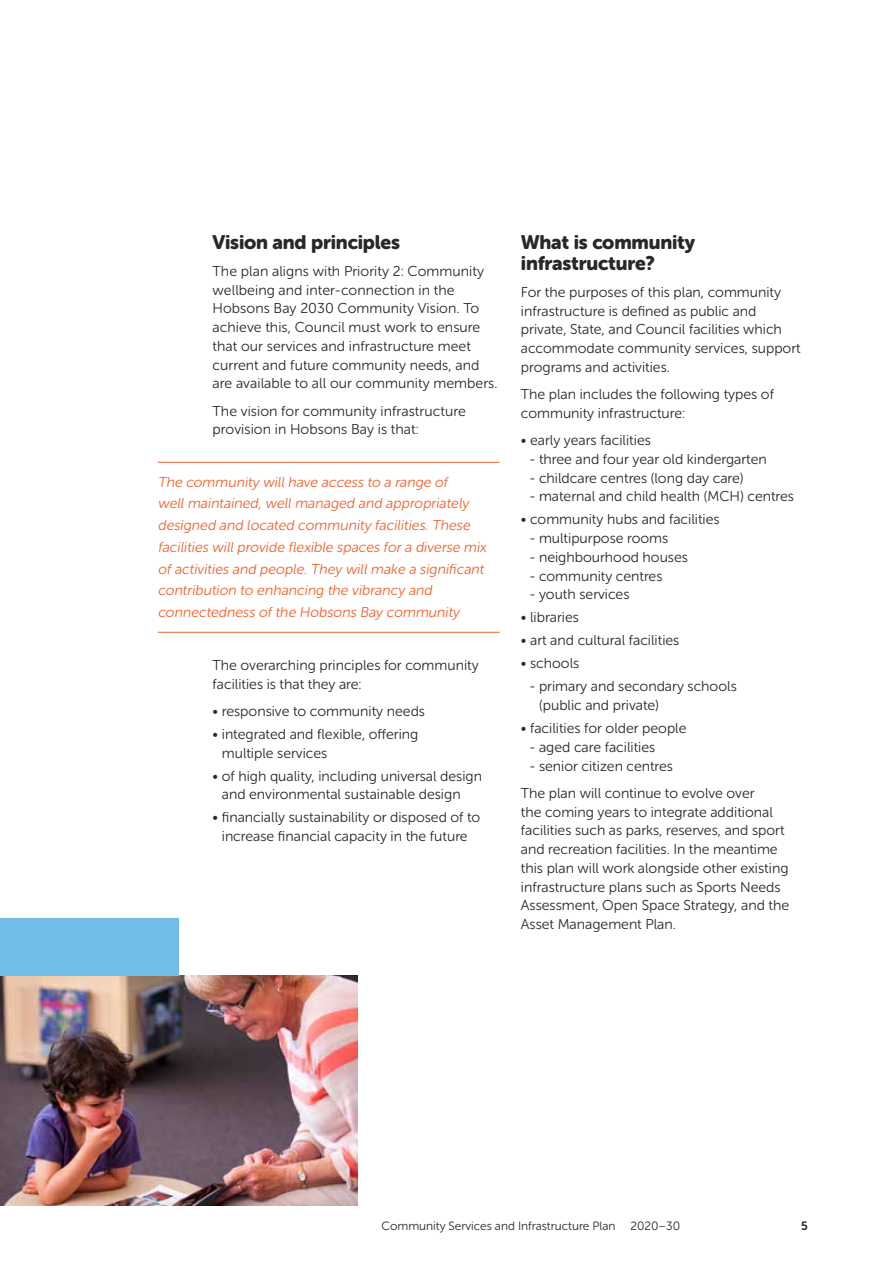
<style>
.page{position:relative;width:893px;height:1263px;background:#fff}
.page>*{position:absolute;margin:0;border:0;box-sizing:border-box;transform-origin:0 0}
.t1{font:19.5px/21px "Museo Sans Rounded 900";letter-spacing:-.01em;color:#292829}
.t2{font:14.25px/18.8px "Museo Sans Rounded 300";color:#292829}
.t3{font:italic 14.25px/21.8px "Museo Sans Rounded 300";color:#f1612c}
.t4{font:12px "Museo Sans Rounded 300";color:#292829}
.t5{font:12px "Museo Sans Rounded 700";color:#292829}
</style>
<div class="page">
<hr style="left:158px;top:462px;width:342px;height:1px;background:#f1612c">
<hr style="left:158px;top:632px;width:342px;height:1px;background:#f1612c">
<img style="left:0;top:976px;width:357px;height:229px">
<div style="left:0;top:918px;width:179px;height:58px;background:#71bde9"></div>
<h1 class="t1" style="left:213px;top:231px;width:189px">Vision and principles</h1>
<p class="t2" style="left:213px;top:262px;width:286px">The plan aligns with Priority 2: Community wellbeing and inter-connection in the Hobsons Bay 2030 Community Vision. To achieve this, Council must work to ensure that our services and infrastructure meet current and future community needs, and are available to all our community members.</p>
<p class="t2" style="left:213px;top:401px;width:255px">The vision for community infrastructure provision in Hobsons Bay is that:</p>
<p class="t3" style="left:158px;top:471px;width:333px">The community will have access to a range of<br>well maintained, well managed and appropriately designed and located community facilities. These facilities will provide flexible spaces for a diverse mix of activities and people. They will make a significant contribution to enhancing the vibrancy and connectedness of the Hobsons Bay community</p>
<p class="t2" style="left:213px;top:656px;width:268px">The overarching principles for community facilities is that they are:</p>
<p class="t2" style="left:213px;top:702px;width:214px">• responsive to community needs</p>
<p class="t2" style="left:222px;top:725px;width:198px;text-indent:-9px">• integrated and flexible, offering multiple services</p>
<p class="t2" style="left:222px;top:766px;width:262px;text-indent:-9px">• of high quality, including universal design and environmental sustainable design</p>
<p class="t2" style="left:213px;top:808px;width:269px;text-align:center">• financially sustainability or disposed of to increase financial capacity in the future</p>
<h1 class="t1" style="left:521px;top:231px;width:176px">What is community infrastructure?</h1>
<p class="t2" style="left:521px;top:283px;width:281px">For the purposes of this plan, community infrastructure is defined as public and private, State, and Council facilities which accommodate community services, support programs and activities.</p>
<p class="t2" style="left:521px;top:385px;width:255px">The plan includes the following types of community infrastructure:</p>
<p class="t2" style="left:521px;top:431px;width:132px">• early years facilities</p>
<p class="t2" style="left:529px;top:450px;width:239px">- three and four year old kindergarten</p>
<p class="t2" style="left:529px;top:468px;width:216px">- childcare centres (long day care)</p>
<p class="t2" style="left:529px;top:487px;width:266px">- maternal and child health (MCH) centres</p>
<p class="t2" style="left:521px;top:510px;width:200px">• community hubs and facilities</p>
<p class="t2" style="left:529px;top:529px;width:140px">- multipurpose rooms</p>
<p class="t2" style="left:529px;top:548px;width:160px">- neighbourhood houses</p>
<p class="t2" style="left:529px;top:566px;width:135px">- community centres</p>
<p class="t2" style="left:529px;top:585px;width:102px">- youth services</p>
<p class="t2" style="left:521px;top:608px;width:60px">• libraries</p>
<p class="t2" style="left:521px;top:631px;width:160px">• art and cultural facilities</p>
<p class="t2" style="left:521px;top:654px;width:60px">• schools</p>
<p class="t2" style="left:539px;top:677px;width:199px;text-indent:-10px">- primary and secondary schools (public and private)</p>
<p class="t2" style="left:521px;top:719px;width:167px">• facilities for older people</p>
<p class="t2" style="left:529px;top:738px;width:127px">- aged care facilities</p>
<p class="t2" style="left:521px;top:752px;width:235px;line-height:27.3px;text-indent:9px">- senior citizen centres<br>The plan will continue to evolve over</p>
<p class="t2" style="left:521px;top:802px;width:270px">the coming years to integrate additional facilities such as parks, reserves, and sport and recreation facilities. In the meantime this plan will work alongside other existing infrastructure plans such as Sports Needs Assessment, Open Space Strategy, and the Asset Management Plan.</p>
<p class="t4" style="left:382px;top:1219px;width:235px">Community Services and Infrastructure Plan</p>
<p class="t4" style="left:630px;top:1219px;width:51px">2020–30</p>
<p class="t5" style="left:801px;top:1219px;width:8px">5</p>
</div>
